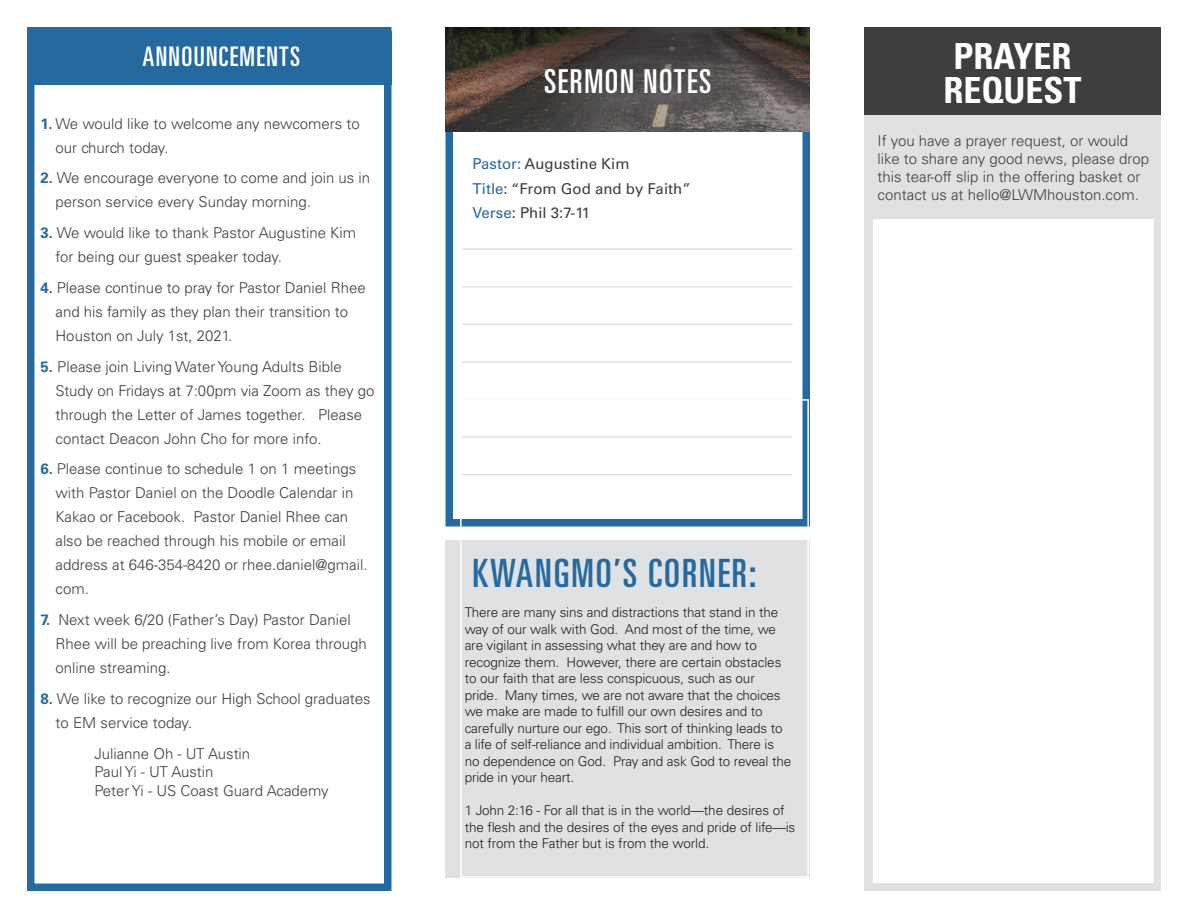
<style>
.page{position:relative;width:1188px;height:918px;background:#fff}
.page>*{position:absolute;margin:0;border:0;box-sizing:border-box;transform-origin:0 0}
.t1{font:ultra-condensed 39px "Univers LT Std";letter-spacing:.05em;color:#246aa0}
.t2{font:700 condensed 36px "Univers LT Std";color:#fff}
.t3{font:ultra-condensed 33px "Univers LT Std";letter-spacing:.05em;color:#fff}
.t4{font:ultra-condensed 27px "Univers LT Std";letter-spacing:.05em;color:#fff}
.t5{font:300 15px/24px "Univers LT Std";color:#3e3e3f}
.t6{font:15px "Univers LT Std";color:#3e3e3f}
.t7{font:300 13.5px/16.5px "Univers LT Std";letter-spacing:-.01em;color:#231f20}
.s1{font-weight:700;color:#246aa0}
.s2{color:#246aa0}
</style>
<div class="page">
<div style="left:27px;top:31px;width:365px;height:54px;background:#246aa0"></div>
<div style="left:27px;top:27px;width:365px;height:864px;border:8px solid #246aa0"></div>
<div style="left:446px;top:27px;width:364px;height:499px;border:8px solid #246aa0"></div>
<hr style="left:462px;top:248px;width:331px;height:2px;background:#e0e1e3">
<hr style="left:462px;top:286px;width:331px;height:1px;background:#e0e1e3">
<hr style="left:462px;top:324px;width:331px;height:1px;background:#e0e1e3">
<hr style="left:462px;top:361px;width:331px;height:2px;background:#e0e1e3">
<hr style="left:462px;top:436px;width:331px;height:2px;background:#e0e1e3">
<hr style="left:462px;top:474px;width:331px;height:1px;background:#e0e1e3">
<div style="left:864px;top:115px;width:297px;height:776px;background:#e0e1e3"></div>
<div style="left:864px;top:27px;width:297px;height:88px;background:#3e3e3f"></div>
<div style="left:873px;top:219px;width:280px;height:664px;background:#fff"></div>
<svg style="left:446px;top:27px;width:364px;height:104px;background:#4d4642"></svg>
<div style="left:446px;top:540px;width:364px;height:338px;background:#e0e1e3"></div>
<div style="left:460px;top:399px;width:349px;height:479px;border:2px solid #fff"></div>
<p class="t4" style="left:142px;top:41px;width:159px">ANNOUNCEMENTS</p>
<p class="t5" style="left:56px;top:111px;width:306px;text-indent:-15px"><span class="s1">1.</span> We would like to welcome any newcomers to our church today.</p>
<p class="t5" style="left:56px;top:166px;width:316px;text-indent:-15px"><span class="s1">2.</span> We encourage everyone to come and join us in person service every Sunday morning.</p>
<p class="t5" style="left:56px;top:221px;width:302px;text-indent:-15px"><span class="s1">3.</span> We would like to thank Pastor Augustine Kim for being our guest speaker today.</p>
<p class="t5" style="left:56px;top:275px;width:312px;text-indent:-15px"><span class="s1">4.</span> Please continue to pray for Pastor Daniel Rhee and his family as they plan their transition to<br>Houston on July 1st, 2021.</p>
<p class="t5" style="left:56px;top:354px;width:321px;text-indent:-15px"><span class="s1">5.</span> Please join Living Water Young Adults Bible Study on Fridays at 7:00pm via Zoom as they go through the Letter of James together. Please contact Deacon John Cho for more info.</p>
<p class="t5" style="left:56px;top:457px;width:314px;text-indent:-15px"><span class="s1">6.</span> Please continue to schedule 1 on 1 meetings with Pastor Daniel on the Doodle Calendar in Kakao or Facebook. Pastor Daniel Rhee can also be reached through his mobile or email address at 646-354-8420 or rhee.daniel@gmail. com.</p>
<p class="t5" style="left:56px;top:608px;width:313px;text-indent:-15px"><span class="s1">7.</span> Next week 6/20 (Father’s Day) Pastor Daniel<br>Rhee will be preaching live from Korea through online streaming.</p>
<p class="t5" style="left:56px;top:686px;width:317px;text-indent:-15px"><span class="s1">8.</span> We like to recognize our High School graduates to EM service today.</p>
<p class="t5" style="left:94px;top:741px;width:157px">Julianne Oh - UT Austin</p>
<p class="t5" style="left:94px;top:760px;width:121px">Paul Yi - UT Austin</p>
<p class="t5" style="left:94px;top:779px;width:236px">Peter Yi - US Coast Guard Academy</p>
<p class="t3" style="left:544px;top:63px;width:169px">SERMON NOTES</p>
<p class="t6" style="left:472px;top:155px;width:159px"><span class="s2">Pastor:</span> Augustine Kim</p>
<p class="t6" style="left:472px;top:179px;width:220px"><span class="s2">Title</span>: “From God and by Faith”</p>
<p class="t6" style="left:472px;top:204px;width:119px"><span class="s2">Verse</span>: Phil 3:7-11</p>
<p class="t2" style="left:953px;top:34px;width:120px">PRAYER</p>
<p class="t2" style="left:943px;top:68px;width:140px">REQUEST</p>
<p class="t5" style="left:878px;top:132px;width:273px;line-height:18px">If you have a prayer request, or would like to share any good news, please drop this tear-off slip in the offering basket or contact us at hello@LWMhouston.com.</p>
<p class="t1" style="left:472px;top:551px;width:285px">KWANGMO’S CORNER:</p>
<p class="t7" style="left:465px;top:604px;width:328px">There are many sins and distractions that stand in the way of our walk with God. And most of the time, we are vigilant in assessing what they are and how to recognize them. However, there are certain obstacles to our faith that are less conspicuous, such as our pride. Many times, we are not aware that the choices we make are made to fulfill our own desires and to carefully nurture our ego. This sort of thinking leads to a life of self-reliance and individual ambition. There is no dependence on God. Pray and ask God to reveal the pride in your heart.</p>
<p class="t7" style="left:465px;top:802px;width:332px">1 John 2:16 - For all that is in the world—the desires of the flesh and the desires of the eyes and pride of life—is not from the Father but is from the world.</p>
</div>
